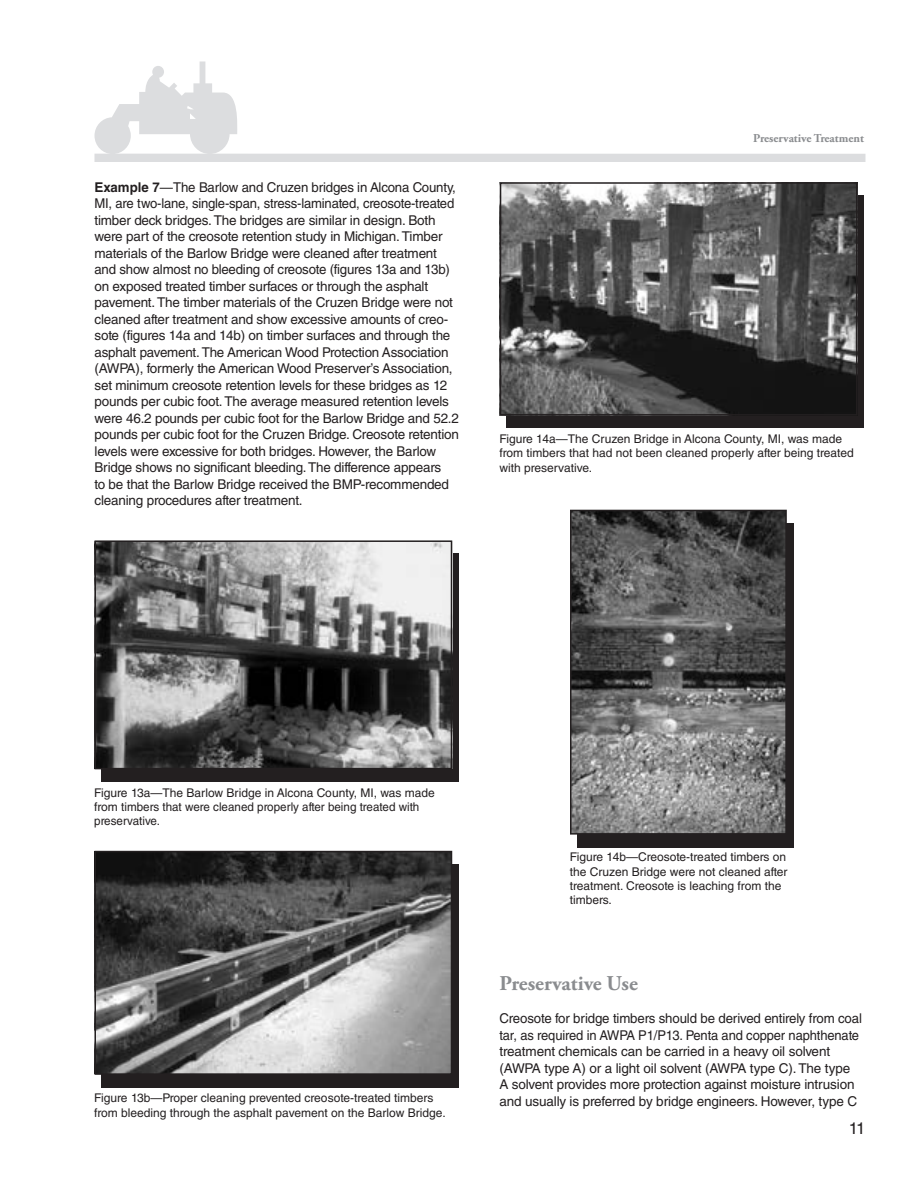
<style>
.page{position:relative;width:918px;height:1188px;background:#fff}
.page>*{position:absolute;margin:0;border:0;box-sizing:border-box;transform-origin:0 0}
.t1{font:700 21px "Adobe Garamond Pro";color:#8a8c8f}
.t2{font:16.5px "Helvetica LT Std";color:#231f20}
.t3{font:13.5px/16.5px "Helvetica LT Std";letter-spacing:-.015em;color:#231f20}
.t4{font:12px/14.2px "Helvetica LT Std";color:#231f20}
.t5{font:700 12px "Adobe Garamond Pro";color:#8a8c8f}
.s1{font-weight:700}
</style>
<div class="page">
<div style="left:95px;top:154px;width:770px;height:8px;background:#dcdddf"></div>
<svg style="left:95px;top:62px;width:144px;height:92px"></svg>
<div style="left:101px;top:554px;width:358px;height:228px;background:#231f20"></div>
<div style="left:101px;top:864px;width:358px;height:223px;background:#231f20"></div>
<img style="left:97px;top:543px;width:352px;height:223px">
<div style="left:94px;top:540px;width:358px;height:229px;border:2px solid #231f20"></div>
<img style="left:97px;top:854px;width:352px;height:218px">
<div style="left:94px;top:851px;width:358px;height:224px;border:2px solid #231f20"></div>
<div style="left:507px;top:196px;width:357px;height:232px;background:#231f20"></div>
<img style="left:503px;top:185px;width:352px;height:228px">
<div style="left:577px;top:523px;width:217px;height:324px;background:#231f20"></div>
<img style="left:573px;top:513px;width:211px;height:319px">
<div style="left:500px;top:182px;width:358px;height:234px;border:2px solid #231f20"></div>
<div style="left:570px;top:510px;width:217px;height:325px;border:2px solid #231f20"></div>
<p class="t3" style="left:94px;top:179px;width:366px"><span class="s1">Example 7</span>—The Barlow and Cruzen bridges in Alcona County, MI, are two-lane, single-span, stress-laminated, creosote-treated timber deck bridges.The bridges are similar in design. Both were part of the creosote retention study in Michigan. Timber materials of the Barlow Bridge were cleaned after treatment and show almost no bleeding of creosote (figures 13a and 13b) on exposed treated timber surfaces or through the asphalt pavement.The timber materials of the Cruzen Bridge were not cleaned after treatment and show excessive amounts of creo&shy;sote (figures 14a and 14b) on timber surfaces and through the asphalt pavement. The American Wood Protection Association (AWPA), formerly the American Wood Preserver’s Association, set minimum creosote retention levels for these bridges as 12 pounds per cubic foot. The average measured retention levels were 46.2 pounds per cubic foot for the Barlow Bridge and 52.2 pounds per cubic foot for the Cruzen Bridge. Creosote retention levels were excessive for both bridges. However, the Barlow Bridge shows no significant bleeding.The difference appears<br>to be that the Barlow Bridge received the BMP-recommended cleaning procedures after treatment.</p>
<p class="t5" style="left:753px;top:131px;width:112px">Preservative Treatment</p>
<p class="t4" style="left:500px;top:432px;width:356px">Figure 14a—The Cruzen Bridge in Alcona County, MI, was made from timbers that had not been cleaned properly after being treated with preservative.</p>
<p class="t4" style="left:94px;top:785px;width:342px">Figure 13a—The Barlow Bridge in Alcona County, MI, was made from timbers that were cleaned properly after being treated with preservative.</p>
<p class="t4" style="left:94px;top:1091px;width:353px">Figure 13b—Proper cleaning prevented creosote-treated timbers from bleeding through the asphalt pavement on the Barlow Bridge.</p>
<p class="t4" style="left:570px;top:850px;width:219px">Figure 14b—Creosote-treated timbers on the Cruzen Bridge were not cleaned after treatment. Creosote is leaching from the timbers.</p>
<h1 class="t1" style="left:500px;top:971px;width:140px">Preservative Use</h1>
<p class="t3" style="left:499px;top:1010px;width:364px">Creosote for bridge timbers should be derived entirely from coal tar, as required in AWPA P1/P13. Penta and copper naphthenate treatment chemicals can be carried in a heavy oil solvent (AWPA type A) or a light oil solvent (AWPA type C). The type A solvent provides more protection against moisture intrusion and usually is preferred by bridge engineers. However, type C</p>
<p class="t2" style="left:849px;top:1118px;width:18px">11</p>
</div>
